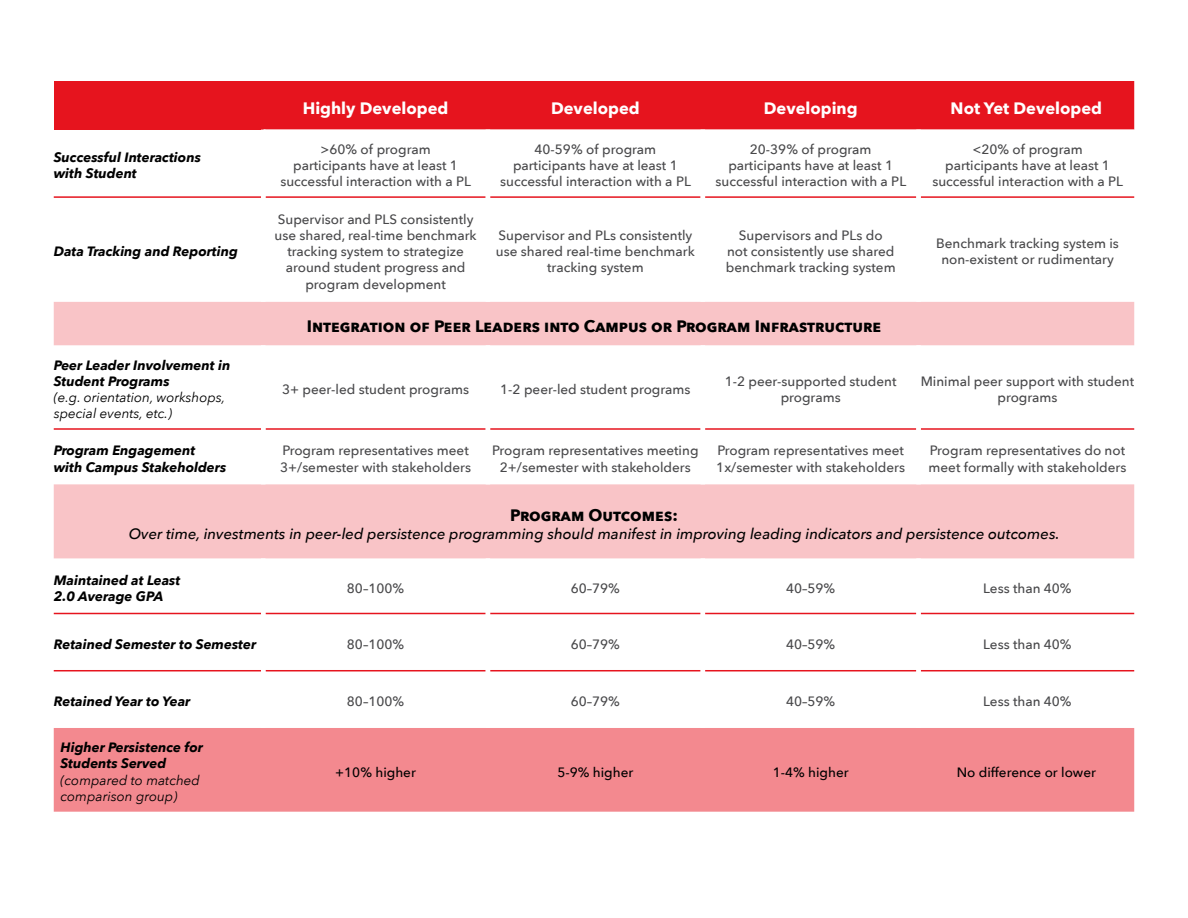
<style>
.page{position:relative;width:1188px;height:918px;background:#fff}
.page>*{position:absolute;margin:0;border:0;box-sizing:border-box;transform-origin:0 0}
.t1{font:700 16.5px "Avenir Next";color:#000}
.t2{font:700 16.5px "Avenir Next";color:#fff}
.t3{font:italic 500 15px "Avenir Next";color:#000}
.t4{font:500 13.5px/16.2px "Avenir Next";color:#48484a;text-align:center}
.t5{font:italic 700 13.5px/16.2px "Avenir Next";color:#000}
.t6{font:italic 13.5px/16.2px "Avenir Next";color:#000}
.t7{font:500 13.5px "Avenir Next";color:#000}
</style>
<div class="page">
<div style="left:54px;top:81px;width:209px;height:49px;background:#e6141e"></div>
<div style="left:263px;top:81px;width:871px;height:49px;background:#e6141e"></div>
<svg style="left:266px;top:558px;width:868px;height:114px"></svg>
<svg style="left:54px;top:302px;width:1080px;height:256px"></svg>
<div style="left:54px;top:728px;width:1080px;height:84px;background:#f3898f"></div>
<hr style="left:54px;top:428px;width:207px;height:2px;background:#e6141e">
<hr style="left:266px;top:428px;width:220px;height:2px;background:#e6141e">
<hr style="left:490px;top:428px;width:211px;height:2px;background:#e6141e">
<hr style="left:705px;top:428px;width:211px;height:2px;background:#e6141e">
<hr style="left:921px;top:428px;width:213px;height:2px;background:#e6141e">
<hr style="left:54px;top:613px;width:207px;height:1px;background:#e6141e">
<hr style="left:266px;top:613px;width:220px;height:1px;background:#e6141e">
<hr style="left:490px;top:613px;width:211px;height:1px;background:#e6141e">
<hr style="left:705px;top:613px;width:211px;height:1px;background:#e6141e">
<hr style="left:921px;top:613px;width:213px;height:1px;background:#e6141e">
<hr style="left:54px;top:670px;width:207px;height:1px;background:#e6141e">
<hr style="left:266px;top:670px;width:220px;height:1px;background:#e6141e">
<hr style="left:490px;top:670px;width:211px;height:1px;background:#e6141e">
<hr style="left:705px;top:670px;width:211px;height:1px;background:#e6141e">
<hr style="left:921px;top:670px;width:213px;height:1px;background:#e6141e">
<div style="left:261px;top:345px;width:5px;height:84px;background:#fff"></div>
<hr style="left:486px;top:345px;width:4px;height:84px;background:#fff">
<hr style="left:701px;top:345px;width:4px;height:84px;background:#fff">
<div style="left:916px;top:345px;width:5px;height:84px;background:#fff"></div>
<div style="left:261px;top:429px;width:5px;height:55px;background:#fff"></div>
<hr style="left:486px;top:429px;width:4px;height:55px;background:#fff">
<hr style="left:701px;top:429px;width:4px;height:55px;background:#fff">
<div style="left:916px;top:429px;width:5px;height:55px;background:#fff"></div>
<hr style="left:486px;top:558px;width:4px;height:56px;background:#fff">
<hr style="left:701px;top:558px;width:4px;height:56px;background:#fff">
<div style="left:916px;top:558px;width:5px;height:56px;background:#fff"></div>
<hr style="left:486px;top:614px;width:4px;height:57px;background:#fff">
<hr style="left:701px;top:614px;width:4px;height:57px;background:#fff">
<div style="left:916px;top:614px;width:5px;height:57px;background:#fff"></div>
<hr style="left:486px;top:671px;width:4px;height:57px;background:#fff">
<hr style="left:701px;top:671px;width:4px;height:57px;background:#fff">
<div style="left:916px;top:671px;width:5px;height:57px;background:#fff"></div>
<hr style="left:54px;top:196px;width:207px;height:2px;background:#e6141e">
<hr style="left:266px;top:196px;width:220px;height:2px;background:#e6141e">
<hr style="left:490px;top:196px;width:211px;height:2px;background:#e6141e">
<hr style="left:705px;top:196px;width:211px;height:2px;background:#e6141e">
<hr style="left:921px;top:196px;width:213px;height:2px;background:#e6141e">
<p class="t2" style="left:303px;top:93px;width:147px">Highly Developed</p>
<p class="t2" style="left:551px;top:93px;width:90px">Developed</p>
<p class="t2" style="left:764px;top:93px;width:95px">Developing</p>
<p class="t2" style="left:951px;top:93px;width:153px">Not Yet Developed</p>
<p class="t5" style="left:54px;top:149px;width:149px">Successful Interactions with Student</p>
<p class="t4" style="left:280px;top:141px;width:192px">&gt;60% of program<br>participants have at least 1 successful interaction with a PL</p>
<p class="t4" style="left:500px;top:141px;width:192px">40-59% of program participants have at least 1 successful interaction with a PL</p>
<p class="t4" style="left:716px;top:141px;width:192px">20-39% of program participants have at least 1 successful interaction with a PL</p>
<p class="t4" style="left:932px;top:141px;width:192px">&lt;20% of program<br>participants have at least 1 successful interaction with a PL</p>
<p class="t5" style="left:54px;top:243px;width:186px">Data Tracking and Reporting</p>
<p class="t5" style="left:54px;top:357px;width:178px">Peer Leader Involvement in<br>Student Programs</p>
<p class="t6" style="left:54px;top:389px;width:173px">(e.g. orientation, workshops, special events, etc.)</p>
<p class="t4" style="left:275px;top:211px;width:204px">Supervisor and PLS consistently use shared, real-time benchmark tracking system to strategize around student progress and program development</p>
<p class="t4" style="left:496px;top:227px;width:200px">Supervisor and PLs consistently use shared real-time benchmark tracking system</p>
<p class="t4" style="left:726px;top:227px;width:171px">Supervisors and PLs do<br>not consistently use shared benchmark tracking system</p>
<p class="t4" style="left:936px;top:235px;width:184px">Benchmark tracking system is non-existent or rudimentary</p>
<p class="t1" style="left:307px;top:312px;width:576px">Integration of Peer Leaders into Campus or Program Infrastructure</p>
<p class="t4" style="left:282px;top:381px;width:188px">3+ peer-led student programs</p>
<p class="t4" style="left:500px;top:381px;width:192px">1-2 peer-led student programs</p>
<p class="t4" style="left:725px;top:373px;width:173px">1-2 peer-supported student programs</p>
<p class="t4" style="left:921px;top:373px;width:215px">Minimal peer support with student programs</p>
<p class="t5" style="left:54px;top:442px;width:174px">Program Engagement with Campus Stakeholders</p>
<p class="t4" style="left:280px;top:442px;width:192px;text-align:left">Program representatives meet<br>3+/semester with stakeholders</p>
<p class="t4" style="left:492px;top:442px;width:208px">Program representatives meeting<br>2+/semester with stakeholders</p>
<p class="t4" style="left:716px;top:442px;width:190px;text-align:left">Program representatives meet<br>1x/semester with stakeholders</p>
<p class="t4" style="left:929px;top:442px;width:199px;text-align:left">Program representatives do not meet formally with stakeholders</p>
<p class="t1" style="left:510px;top:501px;width:169px">Program Outcomes:</p>
<p class="t3" style="left:129px;top:521px;width:932px">Over time, investments in peer-led persistence programming should manifest in improving leading indicators and persistence outcomes.</p>
<p class="t5" style="left:54px;top:572px;width:128px">Maintained at Least<br>2.0 Average GPA</p>
<p class="t4" style="left:347px;top:579px;width:59px">80–100%</p>
<p class="t4" style="left:571px;top:579px;width:51px">60–79%</p>
<p class="t4" style="left:786px;top:579px;width:51px">40–59%</p>
<p class="t4" style="left:983px;top:579px;width:90px">Less than 40%</p>
<p class="t5" style="left:54px;top:636px;width:204px">Retained Semester to Semester</p>
<p class="t4" style="left:347px;top:636px;width:59px">80–100%</p>
<p class="t4" style="left:571px;top:636px;width:51px">60–79%</p>
<p class="t4" style="left:786px;top:636px;width:51px">40–59%</p>
<p class="t4" style="left:983px;top:636px;width:90px">Less than 40%</p>
<p class="t5" style="left:54px;top:693px;width:138px">Retained Year to Year</p>
<p class="t4" style="left:347px;top:693px;width:59px">80–100%</p>
<p class="t4" style="left:571px;top:693px;width:51px">60–79%</p>
<p class="t4" style="left:786px;top:693px;width:51px">40–59%</p>
<p class="t4" style="left:983px;top:693px;width:90px">Less than 40%</p>
<p class="t5" style="left:61px;top:739px;width:144px">Higher Persistence for<br>Students Served</p>
<p class="t6" style="left:61px;top:771px;width:141px">(compared to matched comparison group)</p>
<p class="t7" style="left:335px;top:760px;width:82px">+10% higher</p>
<p class="t7" style="left:557px;top:760px;width:77px">5-9% higher</p>
<p class="t7" style="left:773px;top:760px;width:77px">1-4% higher</p>
<p class="t7" style="left:957px;top:760px;width:141px">No difference or lower</p>
</div>
